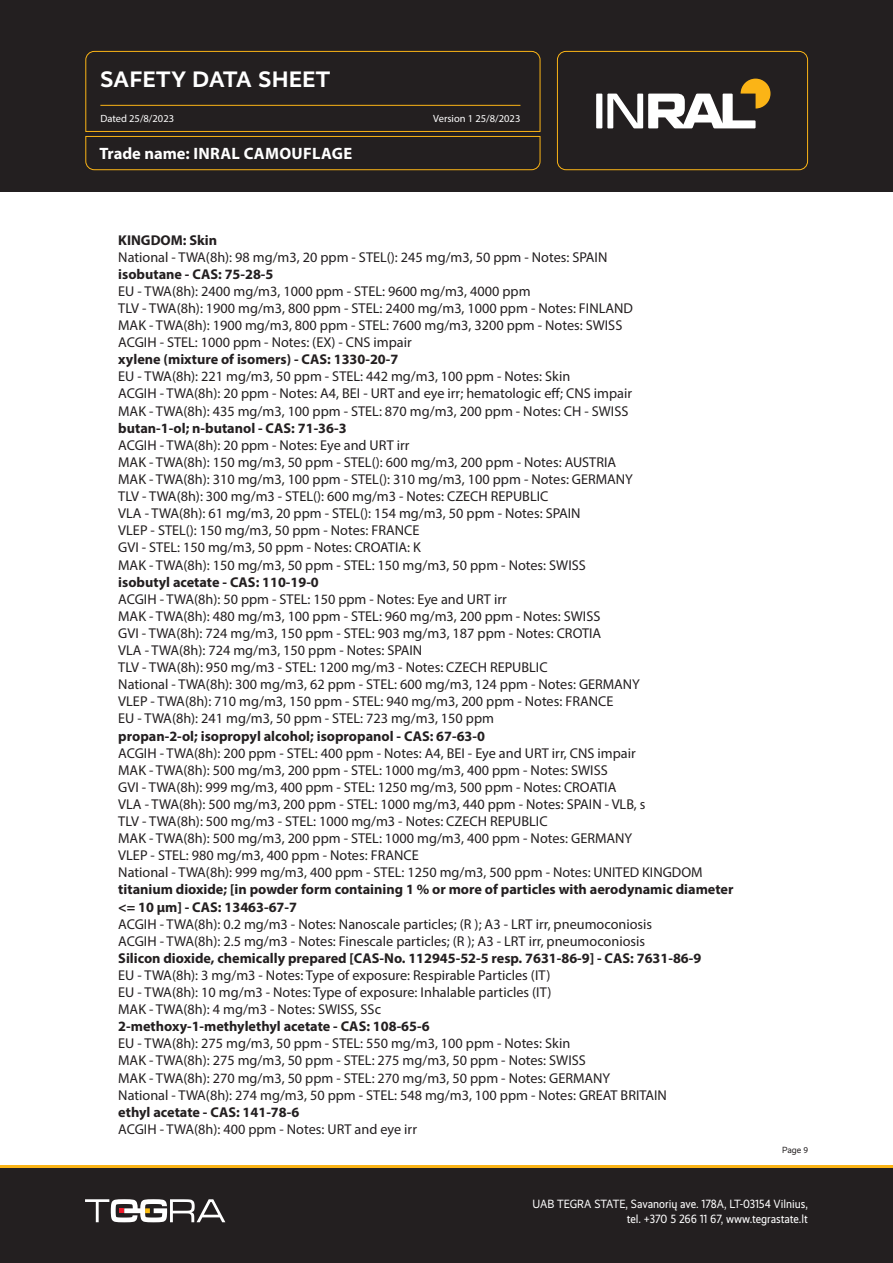
<style>
.page{position:relative;width:893px;height:1263px;background:#fff}
.page>*{position:absolute;margin:0;border:0;box-sizing:border-box;transform-origin:0 0}
.t1{font:700 22.5px "Realist";letter-spacing:.025em;color:#fff}
.t2{font:700 16.5px "Myriad Pro";letter-spacing:.02em;color:#fff}
.Tekstas_paprastas{font:14.25px "Myriad Pro";color:#231f20}
.Tekstas_paprastas_Bold{font:700 14.25px "Myriad Pro";color:#231f20}
.t3{font:12px/14.4px "Realist Narrow";color:#fff;text-align:right}
.t4{font:10.5px "Myriad Pro";color:#fff}
.t5{font:9px "Realist";color:#231f20}
.s1{font-family:"Myriad Pro"}
</style>
<div class="page">
<div style="left:0;top:1165px;width:893px;height:98px;background:#231f20"></div>
<div style="left:0;top:0;width:893px;height:191px;background:#231f20"></div>
<svg style="left:85px;top:1199px;width:140px;height:23px"></svg>
<hr style="left:0;top:1165px;width:893px;height:2px;background:#fbb416">
<svg style="left:85px;top:51px;width:456px;height:119px"></svg>
<div style="left:557px;top:51px;width:251px;height:119px;border:1px solid #fbb416;border-radius:9px"></div>
<div style="left:596px;top:94px;width:6px;height:34px;background:#fff"></div>
<svg style="left:607px;top:79px;width:163px;height:49px"></svg>
<h1 class="t1" style="left:100px;top:66px;width:231px">SAFETY DATA SHEET</h1>
<p class="t4" style="left:100px;top:112px;width:75px">Dated 25/8/2023</p>
<p class="t4" style="left:433px;top:112px;width:89px">Version 1 25/8/2023</p>
<p class="t2" style="left:99px;top:142px;width:254px">Trade name: INRAL CAMOUFLAGE</p>
<p class="Tekstas_paprastas_Bold" style="left:118px;top:230px;width:100px">KINGDOM: Skin</p>
<p class="Tekstas_paprastas" style="left:118px;top:248px;width:491px">National - TWA(8h): 98 mg/m3, 20 ppm - STEL(): 245 mg/m3, 50 ppm - Notes: SPAIN</p>
<p class="Tekstas_paprastas_Bold" style="left:118px;top:265px;width:157px">isobutane - CAS: 75-28-5</p>
<p class="Tekstas_paprastas" style="left:118px;top:282px;width:414px">EU - TWA(8h): 2400 mg/m3, 1000 ppm - STEL: 9600 mg/m3, 4000 ppm</p>
<p class="Tekstas_paprastas" style="left:118px;top:299px;width:516px">TLV - TWA(8h): 1900 mg/m3, 800 ppm - STEL: 2400 mg/m3, 1000 ppm - Notes: FINLAND</p>
<p class="Tekstas_paprastas" style="left:118px;top:316px;width:506px">MAK - TWA(8h): 1900 mg/m3, 800 ppm - STEL: 7600 mg/m3, 3200 ppm - Notes: SWISS</p>
<p class="Tekstas_paprastas" style="left:118px;top:334px;width:295px">ACGIH - STEL: 1000 ppm - Notes: (EX) - CNS impair</p>
<p class="Tekstas_paprastas_Bold" style="left:118px;top:350px;width:282px">xylene (mixture of isomers) - CAS: 1330-20-7</p>
<p class="Tekstas_paprastas" style="left:118px;top:368px;width:453px">EU - TWA(8h): 221 mg/m3, 50 ppm - STEL: 442 mg/m3, 100 ppm - Notes: Skin</p>
<p class="Tekstas_paprastas" style="left:118px;top:385px;width:515px">ACGIH - TWA(8h): 20 ppm - Notes: A4, BEI - URT and eye irr; hematologic eff; CNS impair</p>
<p class="Tekstas_paprastas" style="left:118px;top:402px;width:512px">MAK - TWA(8h): 435 mg/m3, 100 ppm - STEL: 870 mg/m3, 200 ppm - Notes: CH - SWISS</p>
<p class="Tekstas_paprastas_Bold" style="left:118px;top:419px;width:230px">butan-1-ol; n-butanol - CAS: 71-36-3</p>
<p class="Tekstas_paprastas" style="left:118px;top:436px;width:293px">ACGIH - TWA(8h): 20 ppm - Notes: Eye and URT irr</p>
<p class="Tekstas_paprastas" style="left:118px;top:453px;width:499px">MAK - TWA(8h): 150 mg/m3, 50 ppm - STEL(): 600 mg/m3, 200 ppm - Notes: AUSTRIA</p>
<p class="Tekstas_paprastas" style="left:118px;top:470px;width:516px">MAK - TWA(8h): 310 mg/m3, 100 ppm - STEL(): 310 mg/m3, 100 ppm - Notes: GERMANY</p>
<p class="Tekstas_paprastas" style="left:118px;top:487px;width:432px">TLV - TWA(8h): 300 mg/m3 - STEL(): 600 mg/m3 - Notes: CZECH REPUBLIC</p>
<p class="Tekstas_paprastas" style="left:118px;top:505px;width:464px">VLA - TWA(8h): 61 mg/m3, 20 ppm - STEL(): 154 mg/m3, 50 ppm - Notes: SPAIN</p>
<p class="Tekstas_paprastas" style="left:118px;top:522px;width:303px">VLEP - STEL(): 150 mg/m3, 50 ppm - Notes: FRANCE</p>
<p class="Tekstas_paprastas" style="left:118px;top:539px;width:304px">GVI - STEL: 150 mg/m3, 50 ppm - Notes: CROATIA: K</p>
<p class="Tekstas_paprastas" style="left:118px;top:556px;width:469px">MAK - TWA(8h): 150 mg/m3, 50 ppm - STEL: 150 mg/m3, 50 ppm - Notes: SWISS</p>
<p class="Tekstas_paprastas_Bold" style="left:118px;top:572px;width:202px">isobutyl acetate - CAS: 110-19-0</p>
<p class="Tekstas_paprastas" style="left:118px;top:590px;width:390px">ACGIH - TWA(8h): 50 ppm - STEL: 150 ppm - Notes: Eye and URT irr</p>
<p class="Tekstas_paprastas" style="left:118px;top:607px;width:484px">MAK - TWA(8h): 480 mg/m3, 100 ppm - STEL: 960 mg/m3, 200 ppm - Notes: SWISS</p>
<p class="Tekstas_paprastas" style="left:118px;top:624px;width:484px">GVI - TWA(8h): 724 mg/m3, 150 ppm - STEL: 903 mg/m3, 187 ppm - Notes: CROTIA</p>
<p class="Tekstas_paprastas" style="left:118px;top:641px;width:305px">VLA - TWA(8h): 724 mg/m3, 150 ppm - Notes: SPAIN</p>
<p class="Tekstas_paprastas" style="left:118px;top:658px;width:431px">TLV - TWA(8h): 950 mg/m3 - STEL: 1200 mg/m3 - Notes: CZECH REPUBLIC</p>
<p class="Tekstas_paprastas" style="left:118px;top:676px;width:523px">National - TWA(8h): 300 mg/m3, 62 ppm - STEL: 600 mg/m3, 124 ppm - Notes: GERMANY</p>
<p class="Tekstas_paprastas" style="left:118px;top:693px;width:497px">VLEP - TWA(8h): 710 mg/m3, 150 ppm - STEL: 940 mg/m3, 200 ppm - Notes: FRANCE</p>
<p class="Tekstas_paprastas" style="left:118px;top:710px;width:377px">EU - TWA(8h): 241 mg/m3, 50 ppm - STEL: 723 mg/m3, 150 ppm</p>
<p class="Tekstas_paprastas_Bold" style="left:118px;top:726px;width:368px">propan-2-ol; isopropyl alcohol; isopropanol - CAS: 67-63-0</p>
<p class="Tekstas_paprastas" style="left:118px;top:744px;width:519px">ACGIH - TWA(8h): 200 ppm - STEL: 400 ppm - Notes: A4, BEI - Eye and URT irr, CNS impair</p>
<p class="Tekstas_paprastas" style="left:118px;top:761px;width:491px">MAK - TWA(8h): 500 mg/m3, 200 ppm - STEL: 1000 mg/m3, 400 ppm - Notes: SWISS</p>
<p class="Tekstas_paprastas" style="left:118px;top:778px;width:500px">GVI - TWA(8h): 999 mg/m3, 400 ppm - STEL: 1250 mg/m3, 500 ppm - Notes: CROATIA</p>
<p class="Tekstas_paprastas" style="left:118px;top:795px;width:529px">VLA - TWA(8h): 500 mg/m3, 200 ppm - STEL: 1000 mg/m3, 440 ppm - Notes: SPAIN - VLB, s</p>
<p class="Tekstas_paprastas" style="left:118px;top:812px;width:431px">TLV - TWA(8h): 500 mg/m3 - STEL: 1000 mg/m3 - Notes: CZECH REPUBLIC</p>
<p class="Tekstas_paprastas" style="left:118px;top:829px;width:515px">MAK - TWA(8h): 500 mg/m3, 200 ppm - STEL: 1000 mg/m3, 400 ppm - Notes: GERMANY</p>
<p class="Tekstas_paprastas" style="left:118px;top:847px;width:302px">VLEP - STEL: 980 mg/m3, 400 ppm - Notes: FRANCE</p>
<p class="Tekstas_paprastas" style="left:118px;top:864px;width:586px">National - TWA(8h): 999 mg/m3, 400 ppm - STEL: 1250 mg/m3, 500 ppm - Notes: UNITED KINGDOM</p>
<p class="Tekstas_paprastas_Bold" style="left:118px;top:880px;width:617px">titanium dioxide; [in powder form containing 1 % or more of particles with aerodynamic diameter</p>
<p class="Tekstas_paprastas_Bold" style="left:118px;top:897px;width:180px">&lt;= 10 μm] - CAS: 13463-67-7</p>
<p class="Tekstas_paprastas" style="left:118px;top:915px;width:535px">ACGIH - TWA(8h): 0.2 mg/m3 - Notes: Nanoscale particles; (R ); A3 - LRT irr, pneumoconiosis</p>
<p class="Tekstas_paprastas" style="left:118px;top:932px;width:528px">ACGIH - TWA(8h): 2.5 mg/m3 - Notes: Finescale particles; (R ); A3 - LRT irr, pneumoconiosis</p>
<p class="Tekstas_paprastas_Bold" style="left:118px;top:949px;width:585px">Silicon dioxide, chemically prepared [CAS-No. 112945-52-5 resp. 7631-86-9] - CAS: 7631-86-9</p>
<p class="Tekstas_paprastas" style="left:118px;top:966px;width:434px">EU - TWA(8h): 3 mg/m3 - Notes: Type of exposure: Respirable Particles (IT)</p>
<p class="Tekstas_paprastas" style="left:118px;top:983px;width:435px">EU - TWA(8h): 10 mg/m3 - Notes: Type of exposure: Inhalable particles (IT)</p>
<p class="Tekstas_paprastas" style="left:118px;top:1000px;width:264px">MAK - TWA(8h): 4 mg/m3 - Notes: SWISS, SSc</p>
<p class="Tekstas_paprastas_Bold" style="left:118px;top:1017px;width:313px">2-methoxy-1-methylethyl acetate - CAS: 108-65-6</p>
<p class="Tekstas_paprastas" style="left:118px;top:1035px;width:453px">EU - TWA(8h): 275 mg/m3, 50 ppm - STEL: 550 mg/m3, 100 ppm - Notes: Skin</p>
<p class="Tekstas_paprastas" style="left:118px;top:1052px;width:469px">MAK - TWA(8h): 275 mg/m3, 50 ppm - STEL: 275 mg/m3, 50 ppm - Notes: SWISS</p>
<p class="Tekstas_paprastas" style="left:118px;top:1069px;width:493px">MAK - TWA(8h): 270 mg/m3, 50 ppm - STEL: 270 mg/m3, 50 ppm - Notes: GERMANY</p>
<p class="Tekstas_paprastas" style="left:118px;top:1086px;width:550px">National - TWA(8h): 274 mg/m3, 50 ppm - STEL: 548 mg/m3, 100 ppm - Notes: GREAT BRITAIN</p>
<p class="Tekstas_paprastas_Bold" style="left:118px;top:1103px;width:182px">ethyl acetate - CAS: 141-78-6</p>
<p class="Tekstas_paprastas" style="left:118px;top:1120px;width:300px">ACGIH - TWA(8h): 400 ppm - Notes: URT and eye irr</p>
<p class="t5" style="left:782px;top:1145px;width:27px">Page <span class="s1">9</span></p>
<p class="t3" style="left:532px;top:1197px;width:277px">UAB TEGRA STATE, Savanorių ave. 178A, LT-03154 Vilnius, tel. +370 5 266 11 67, www.tegrastate.lt</p>
</div>
